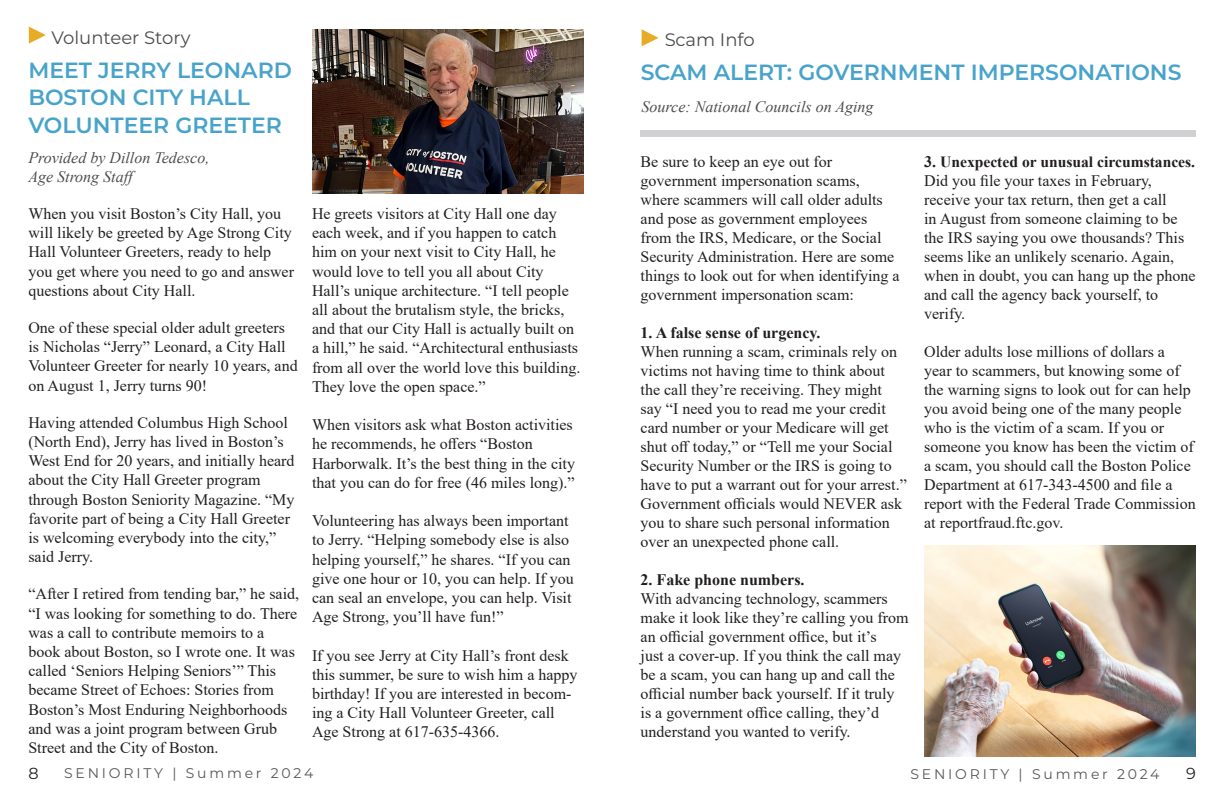
<style>
.page{position:relative;width:1224px;height:792px;background:#fff}
.page>*{position:absolute;margin:0;border:0;box-sizing:border-box;transform-origin:0 0}
.t1{font:600 22px/27.5px "Montserrat";color:#1a8dbd}
.t2{font:18px "Montserrat";color:#231f20}
.t3{font:16px/19.2px "Times New Roman";color:#231f20}
.t4{font:italic 16px/19px "Times New Roman";color:#231f20}
.t5{font:700 16px "Times New Roman";color:#231f20}
.t6{font:16px "Montserrat";color:#231f20}
.t7{font:700 15.6px "Times New Roman";color:#231f20}
.t8{font:14px "Montserrat";letter-spacing:.2em;color:#57585a}
.s1{font-size:16px}
</style>
<div class="page">
<svg style="left:642px;top:29px;width:17px;height:17px"></svg>
<svg style="left:29px;top:27px;width:17px;height:17px"></svg>
<img style="left:312px;top:29px;width:272px;height:164px">
<div style="left:640px;top:130px;width:556px;height:7px;background:#d1d1d3"></div>
<img style="left:924px;top:545px;width:272px;height:211px">
<p class="t2" style="left:52px;top:25px;width:141px">Volunteer Story</p>
<h1 class="t1" style="left:28px;top:56px;width:265px">MEET JERRY LEONARD<br>BOSTON CITY HALL<br>VOLUNTEER GREETER</h1>
<p class="t4" style="left:28px;top:148px;width:183px">Provided by Dillon Tedesco,<br>Age Strong Staff</p>
<p class="t3" style="left:28px;top:203px;width:267px">When you visit Boston’s City Hall, you will likely be greeted by Age Strong City Hall Volunteer Greeters, ready to help you get where you need to go and answer questions about City Hall.</p>
<p class="t3" style="left:28px;top:317px;width:271px">One of these special older adult greeters is Nicholas “Jerry” Leonard, a City Hall Volunteer Greeter for nearly 10 years, and on August 1, Jerry turns 90!</p>
<p class="t3" style="left:28px;top:412px;width:268px">Having attended Columbus High School (North End), Jerry has lived in Boston’s West End for 20 years, and initially heard about the City Hall Greeter program through Boston Seniority Magazine. “My favorite part of being a City Hall Greeter is welcoming everybody into the city,” said Jerry.</p>
<p class="t3" style="left:28px;top:584px;width:272px">“After I retired from tending bar,” he said, “I was looking for something to do. There was a call to contribute memoirs to a book about Boston, so I wrote one. It was called ‘Seniors Helping Seniors’” This became Street of Echoes: Stories from Boston’s Most Enduring Neighborhoods and was a joint program between Grub Street and the City of Boston.</p>
<p class="t3" style="left:312px;top:203px;width:270px">He greets visitors at City Hall one day each week, and if you happen to catch him on your next visit to City Hall, he would love to tell you all about City Hall’s unique architecture. “I tell people all about the brutalism style, the bricks, and that our City Hall is actually built on a hill,” he said. “Architectural enthusiasts from all over the world love this building.<br>They love the open space.”</p>
<p class="t3" style="left:312px;top:415px;width:262px">When visitors ask what Boston activities he recommends, he offers “Boston</p>
<p class="t3" style="left:312px;top:453px;width:265px">Harborwalk. It’s the best thing in the city that you can do for free (46 miles long).”</p>
<p class="t3" style="left:312px;top:511px;width:263px">Volunteering has always been important to Jerry. “Helping somebody else is also helping yourself,” he shares. “If you can give one hour or 10, you can help. If you can seal an envelope, you can help. Visit Age Strong, you’ll have fun!”</p>
<p class="t3" style="left:312px;top:645px;width:267px">If you see Jerry at City Hall’s front desk this summer, be sure to wish him a happy birthday! If you are interested in becom&shy;ing a City Hall Volunteer Greeter, call Age Strong at 617-635-4366.</p>
<p class="t2" style="left:664px;top:27px;width:92px">Scam Info</p>
<h1 class="t1" style="left:641px;top:58px;width:542px">SCAM ALERT: GOVERNMENT IMPERSONATIONS</h1>
<p class="t4" style="left:642px;top:97px;width:233px">Source: National Councils on Aging</p>
<p class="t3" style="left:641px;top:151px;width:261px">Be sure to keep an eye out for government impersonation scams, where scammers will call older adults and pose as government employees from the IRS, Medicare, or the Social Security Administration. Here are some things to look out for when identifying a government impersonation scam:</p>
<p class="t5" style="left:641px;top:321px;width:181px">1. A false sense of urgency.</p>
<p class="t3" style="left:641px;top:341px;width:268px">When running a scam, criminals rely on victims not having time to think about the call they’re receiving. They might say “I need you to read me your credit card number or your Medicare will get shut off today,” or “Tell me your Social Security Number or the IRS is going to have to put a warrant out for your arrest.” Government officials would NEVER ask you to share such personal information over an unexpected phone call.</p>
<p class="t5" style="left:641px;top:568px;width:166px">2. Fake phone numbers.</p>
<p class="t3" style="left:641px;top:588px;width:269px">With advancing technology, scammers make it look like they’re calling you from an official government office, but it’s<br>just a cover-up. If you think the call may be a scam, you can hang up and call the official number back yourself. If it truly is a government office calling, they’d understand you wanted to verify.</p>
<p class="t7" style="left:924px;top:150px;width:273px"><span class="s1">3.</span> Unexpected or unusual circumstances.</p>
<p class="t3" style="left:924px;top:170px;width:273px">Did you file your taxes in February, receive your tax return, then get a call<br>in August from someone claiming to be the IRS saying you owe thousands? This seems like an unlikely scenario. Again, when in doubt, you can hang up the phone and call the agency back yourself, to verify.</p>
<p class="t3" style="left:924px;top:341px;width:273px">Older adults lose millions of dollars a year to scammers, but knowing some of the warning signs to look out for can help you avoid being one of the many people who is the victim of a scam. If you or someone you know has been the victim of a scam, you should call the Boston Police Department at 617-343-4500 and file a report with the Federal Trade Commission at reportfraud.ftc.gov.</p>
<p class="t6" style="left:28px;top:762px;width:12px">8</p>
<p class="t8" style="left:64px;top:763px;width:251px">SENIORITY | Summer 2024</p>
<p class="t8" style="left:910px;top:765px;width:251px">SENIORITY | Summer 2024</p>
<p class="t6" style="left:1186px;top:762px;width:11px">9</p>
</div>
